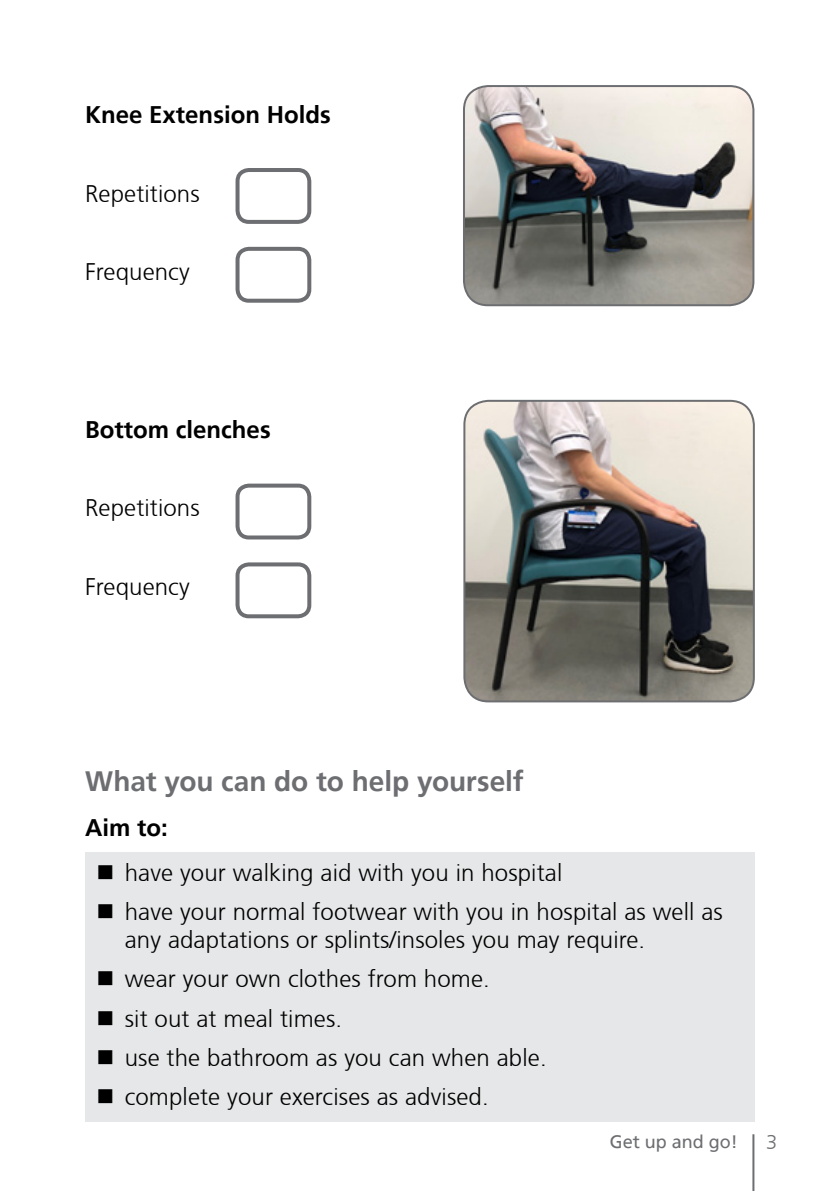
<style>
.page{position:relative;width:840px;height:1191px;background:#fff}
.page>*{position:absolute;margin:0;border:0;box-sizing:border-box;transform-origin:0 0}
.t1{font:700 28px "Frutiger";letter-spacing:-.005em;color:#6d6e71}
.t2{font:300 24px/28px "Frutiger CE";letter-spacing:.005em;color:#000}
.t3{font:700 24px "Frutiger";color:#000}
.t4{font:300 20px "Frutiger CE";color:#6d6e71}
.t5{font:18px "Frutiger Linotype";color:#6d6e71}
</style>
<div class="page">
<div style="left:85px;top:852px;width:669px;height:269px;background:#e6e7e8"></div>
<hr style="left:752px;top:1134px;width:2px;height:57px;background:#6d6e71">
<img style="left:465px;top:86px;width:288px;height:219px">
<div style="left:462px;top:85px;width:292px;height:221px;border:2px solid #6d6e71;border-radius:24px"></div>
<img style="left:464px;top:401px;width:289px;height:300px">
<div style="left:463px;top:400px;width:291px;height:302px;border:2px solid #6d6e71;border-radius:24px"></div>
<div style="left:235px;top:168px;width:76px;height:56px;border:4px solid #6d6e71;border-radius:11px"></div>
<div style="left:235px;top:247px;width:76px;height:56px;border:4px solid #6d6e71;border-radius:11px"></div>
<div style="left:235px;top:483px;width:76px;height:56px;border:4px solid #6d6e71;border-radius:11px"></div>
<div style="left:235px;top:562px;width:76px;height:56px;border:4px solid #6d6e71;border-radius:11px"></div>
<p class="t3" style="left:85px;top:100px;width:247px">Knee Extension Holds</p>
<p class="t2" style="left:85px;top:179px;width:116px">Repetitions</p>
<p class="t2" style="left:85px;top:258px;width:106px">Frequency</p>
<p class="t3" style="left:85px;top:415px;width:187px">Bottom clenches</p>
<p class="t2" style="left:85px;top:494px;width:116px">Repetitions</p>
<p class="t2" style="left:85px;top:572px;width:106px">Frequency</p>
<p class="t1" style="left:85px;top:764px;width:440px">What you can do to help yourself</p>
<p class="t3" style="left:85px;top:813px;width:84px">Aim to:</p>
<p class="t2" style="left:96px;top:858px;width:467px">■ have your walking aid with you in hospital</p>
<p class="t2" style="left:125px;top:897px;width:599px;text-indent:-28px">■ have your normal footwear with you in hospital as well as any adaptations or splints/insoles you may require.</p>
<p class="t2" style="left:96px;top:964px;width:395px">■ wear your own clothes from home.</p>
<p class="t2" style="left:96px;top:1004px;width:247px">■ sit out at meal times.</p>
<p class="t2" style="left:96px;top:1043px;width:451px">■ use the bathroom as you can when able.</p>
<p class="t2" style="left:96px;top:1082px;width:393px">■ complete your exercises as advised.</p>
<p class="t5" style="left:609px;top:1130px;width:130px">Get up and go!</p>
<p class="t4" style="left:765px;top:1130px;width:13px">3</p>
</div>
